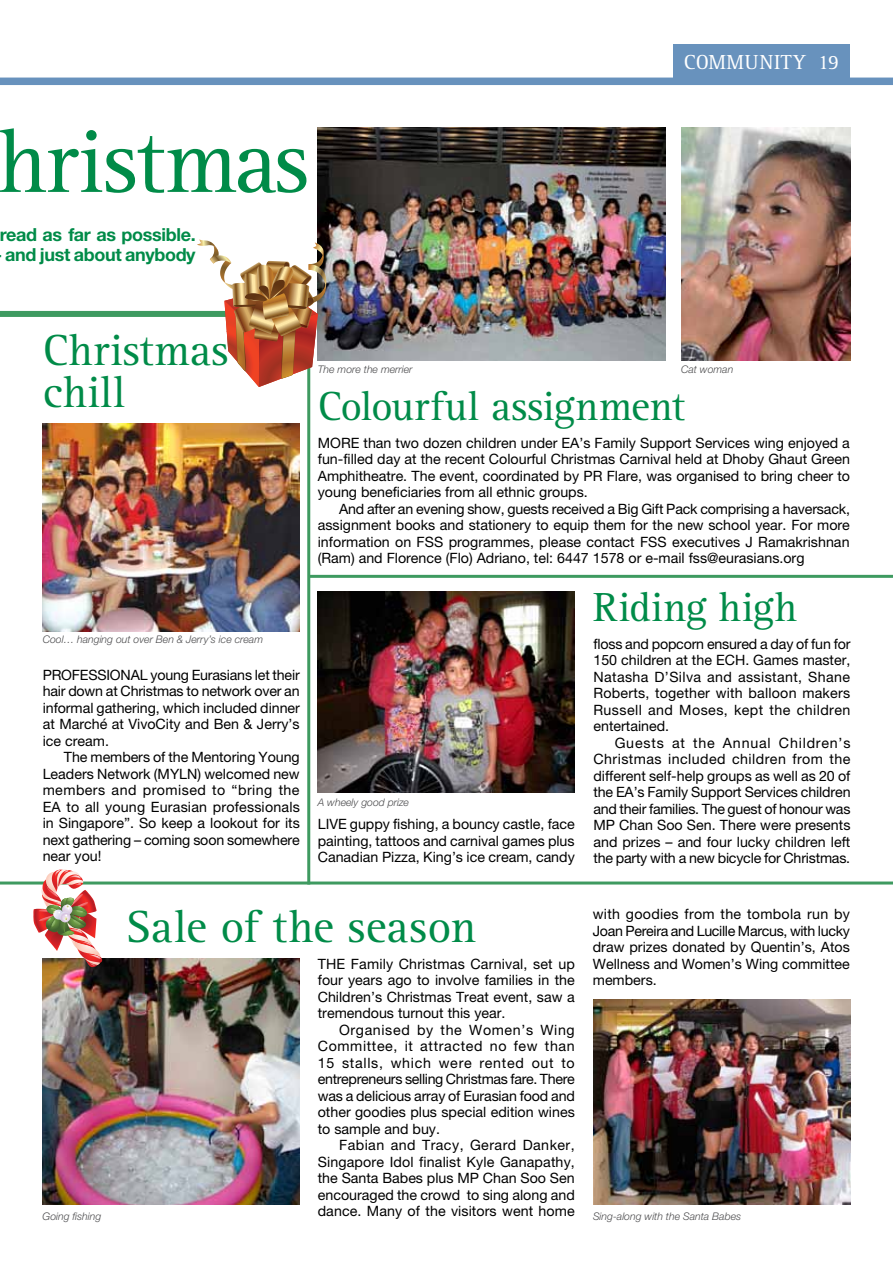
<style>
.page{position:relative;width:893px;height:1263px;background:#fff}
.page>*{position:absolute;margin:0;border:0;box-sizing:border-box;transform-origin:0 0}
.t1{font:91.5px "Rotis Serif";letter-spacing:-.015em;color:#008b48}
.t2{font:46.5px "Rotis Serif";letter-spacing:-.005em;color:#008b48}
.t3{font:45px/42px "Rotis Serif";color:#008b48}
.t4{font:42px "Rotis Serif";letter-spacing:-.005em;color:#008b48}
.t5{font:21px "Rotis Serif";letter-spacing:.035em;color:#fff}
.t6{font:700 18px/19.5px "Helvetica Neue LT Pro";letter-spacing:-.02em;color:#008b48;text-align:center}
.t7{font:14.25px/16.5px "Helvetica Neue LT Pro";color:#000;text-align:justify}
.t8{font:italic 300 10.5px "Helvetica Neue LT Pro";color:#4d4d4f}
</style>
<div class="page">
<div style="left:0;top:78px;width:893px;height:7px;background:#6892bd"></div>
<img style="left:43px;top:423px;width:257px;height:208px">
<img style="left:43px;top:959px;width:257px;height:246px">
<img style="left:593px;top:999px;width:257px;height:206px">
<img style="left:318px;top:591px;width:257px;height:201px">
<img style="left:318px;top:128px;width:347px;height:233px">
<div style="left:673px;top:44px;width:177px;height:37px;background:#6892bd"></div>
<div style="left:0;top:311px;width:309px;height:6px;background:#3e9a60"></div>
<hr style="left:307px;top:317px;width:3px;height:567px;background:#3e9a60">
<hr style="left:0;top:881px;width:893px;height:3px;background:#3e9a60">
<hr style="left:309px;top:575px;width:584px;height:3px;background:#3e9a60">
<img style="left:33px;top:869px;width:71px;height:98px">
<img style="left:197px;top:239px;width:130px;height:148px">
<img style="left:681px;top:128px;width:169px;height:233px">
<h1 class="t1" style="left:-2px;top:109px;width:313px">hristmas</h1>
<p class="t6" style="left:-1px;top:225px;width:198px">read as far as possible. and just about anybody</p>
<h3 class="t5" style="left:684px;top:50px;width:157px">COMMUNITY 19</h3>
<h3 class="t3" style="left:43px;top:331px;width:187px">Christmas chill</h3>
<p class="t8" style="left:43px;top:633px;width:222px">Cool… hanging out over Ben &amp; Jerry’s ice cream</p>
<p class="t7" style="left:43px;top:666px;width:259px">PROFESSIONAL young Eurasians let their hair down at Christmas to network over an informal gathering, which included dinner at Marché at VivoCity and Ben &amp; Jerry’s ice cream.</p>
<p class="t7" style="left:43px;top:748px;width:259px;text-indent:21px">The members of the Mentoring Young Leaders Network (MYLN) welcomed new members and promised to “bring the EA to all young Eurasian professionals in Singapore”. So keep a lookout for its next gathering – coming soon somewhere near you!</p>
<p class="t8" style="left:318px;top:363px;width:96px">The more the merrier</p>
<p class="t8" style="left:681px;top:363px;width:54px">Cat woman</p>
<h3 class="t4" style="left:318px;top:382px;width:369px">Colourful assignment</h3>
<p class="t7" style="left:318px;top:434px;width:534px;text-indent:46px">than two dozen children under EA’s Family Support Services wing enjoyed a fun-filled day at the recent Colourful Christmas Carnival held at Dhoby Ghaut Green Amphitheatre. The event, coordinated by PR Flare, was organised to bring cheer to young beneficiaries from all ethnic groups.</p>
<p class="t7" style="left:318px;top:500px;width:534px;text-indent:21px">And after an evening show, guests received a Big Gift Pack comprising a haversack, assignment books and stationery to equip them for the new school year. For more information on FSS programmes, please contact FSS executives J Ramakrishnan (Ram) and Florence (Flo) Adriano, tel: 6447 1578 or e-mail fss@eurasians.org</p>
<p class="t7" style="left:318px;top:434px;width:23px">More</p>
<p class="t8" style="left:318px;top:796px;width:93px">A wheely good prize</p>
<p class="t7" style="left:318px;top:816px;width:259px">Live guppy fishing, a bouncy castle, face painting, tattoos and carnival games plus Canadian Pizza, King’s ice cream, candy</p>
<h3 class="t4" style="left:593px;top:583px;width:205px">Riding high</h3>
<p class="t7" style="left:593px;top:635px;width:259px">floss and popcorn ensured a day of fun for 150 children at the ECH. Games master, Natasha D’Silva and assistant, Shane Roberts, together with balloon makers Russell and Moses, kept the children entertained.</p>
<p class="t7" style="left:593px;top:734px;width:259px;text-indent:21px">Guests at the Annual Children’s Christmas included children from the different self-help groups as well as 20 of the EA’s Family Support Services children and their families. The guest of honour was MP Chan Soo Sen. There were presents and prizes – and four lucky children left the party with a new bicycle for Christmas.</p>
<p class="t7" style="left:593px;top:906px;width:259px">with goodies from the tombola run by Joan Pereira and Lucille Marcus, with lucky draw prizes donated by Quentin’s, Atos Wellness and Women’s Wing committee members.</p>
<h2 class="t2" style="left:126px;top:900px;width:352px">Sale of the season</h2>
<p class="t7" style="left:318px;top:955px;width:259px">The Family Christmas Carnival, set up four years ago to involve families in the Children’s Christmas Treat event, saw a tremendous turnout this year.</p>
<p class="t7" style="left:318px;top:1021px;width:259px;text-indent:21px">Organised by the Women’s Wing Committee, it attracted no few than 15 stalls, which were rented out to entrepreneurs selling Christmas fare. There was a delicious array of Eurasian food and other goodies plus special edition wines to sample and buy.</p>
<p class="t7" style="left:318px;top:1137px;width:259px;text-indent:21px">Fabian and Tracy, Gerard Danker, Singapore Idol finalist Kyle Ganapathy, the Santa Babes plus MP Chan Soo Sen encouraged the crowd to sing along and dance. Many of the visitors went home</p>
<p class="t8" style="left:43px;top:1210px;width:60px">Going fishing</p>
<p class="t8" style="left:593px;top:1210px;width:150px">Sing-along with the Santa Babes</p>
</div>
